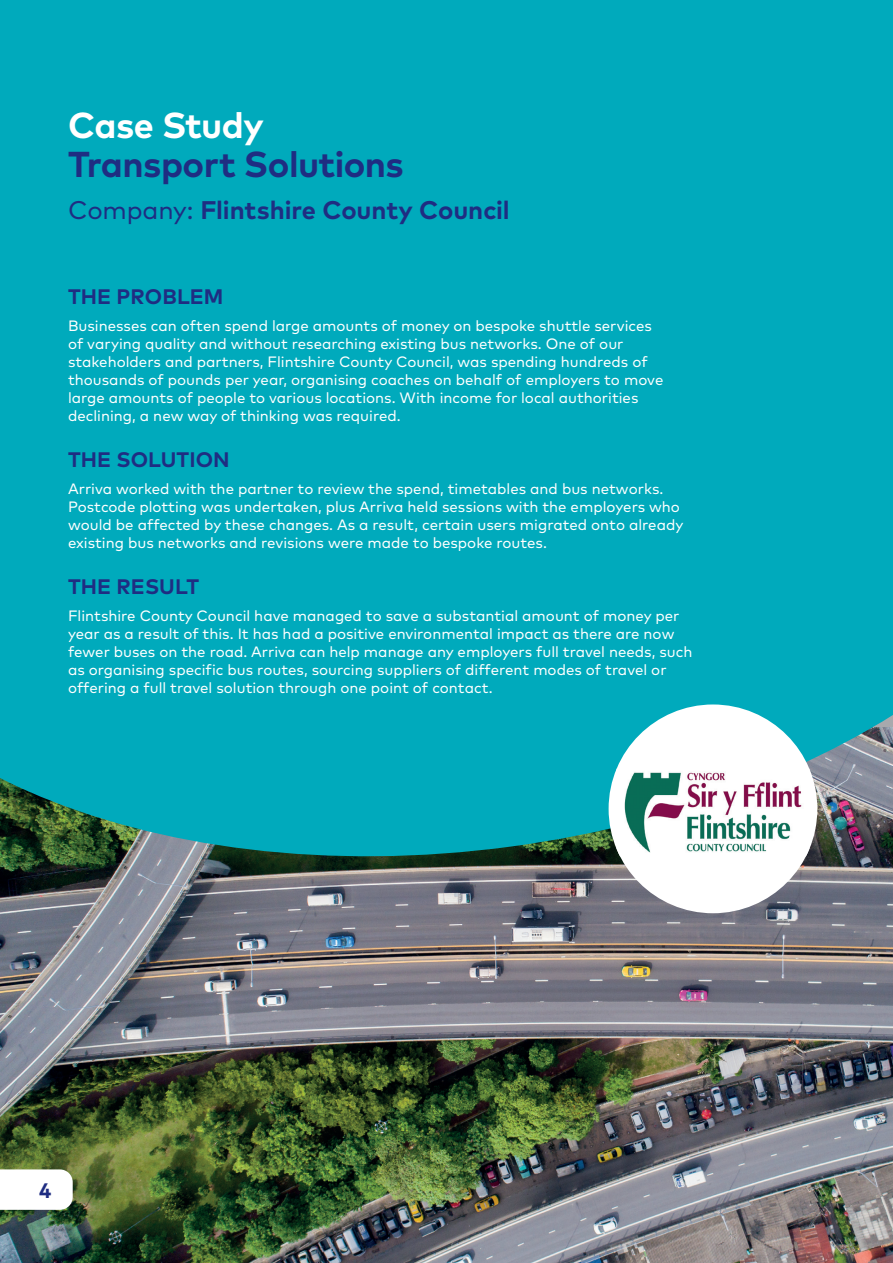
<style>
.page{position:relative;width:893px;height:1263px;background:#fff}
.page>*{position:absolute;margin:0;border:0;box-sizing:border-box;transform-origin:0 0}
.t1{font:700 36px/39px "Mark Pro";letter-spacing:-.015em;color:#1f2d82}
.Company{font:700 25.5px "Mark Pro";letter-spacing:-.005em;color:#1f2d82}
.Sub_Titles{font:700 21px "Mark Pro";letter-spacing:.005em;color:#1f2d82}
.BODY{font:15px/18px "Mark Pro";color:#fff}
.s1{color:#fff}
.s2{font-weight:400}
</style>
<div class="page">
<img style="left:0;top:895px;width:893px;height:368px">
<div style="left:0;top:3px;width:893px;height:892px;background:#00aabc"></div>
<div style="left:609px;top:704px;width:208px;height:209px;background:#fff;border-radius:50%"></div>
<img style="left:616px;top:769px;width:193px;height:87px">
<svg style="left:0;top:1169px;width:73px;height:41px"></svg>
<p class="t1" style="left:68px;top:102px;width:337px"><span class="s1">Case Study<br></span>Transport Solutions</p>
<p class="Company" style="left:68px;top:191px;width:443px"><span class="s2">Company:</span> Flintshire County Council</p>
<p class="Sub_Titles" style="left:68px;top:281px;width:157px">THE PROBLEM</p>
<p class="BODY" style="left:68px;top:315px;width:597px">Businesses can often spend large amounts of money on bespoke shuttle services of varying quality and without researching existing bus networks. One of our stakeholders and partners, Flintshire County Council, was spending hundreds of thousands of pounds per year, organising coaches on behalf of employers to move large amounts of people to various locations. With income for local authorities declining, a new way of thinking was required.</p>
<p class="Sub_Titles" style="left:68px;top:444px;width:163px">THE SOLUTION</p>
<p class="BODY" style="left:68px;top:478px;width:617px">Arriva worked with the partner to review the spend, timetables and bus networks.<br>Postcode plotting was undertaken, plus Arriva held sessions with the employers who would be affected by these changes. As a result, certain users migrated onto already existing bus networks and revisions were made to bespoke routes.</p>
<p class="Sub_Titles" style="left:68px;top:571px;width:133px">THE RESULT</p>
<p class="BODY" style="left:68px;top:605px;width:626px">Flintshire County Council have managed to save a substantial amount of money per year as a result of this. It has had a positive environmental impact as there are now fewer buses on the road. Arriva can help manage any employers full travel needs, such as organising specific bus routes, sourcing suppliers of different modes of travel or offering a full travel solution through one point of contact.</p>
<h3 class="Sub_Titles" style="left:39px;top:1174px;width:14px">4</h3>
</div>
